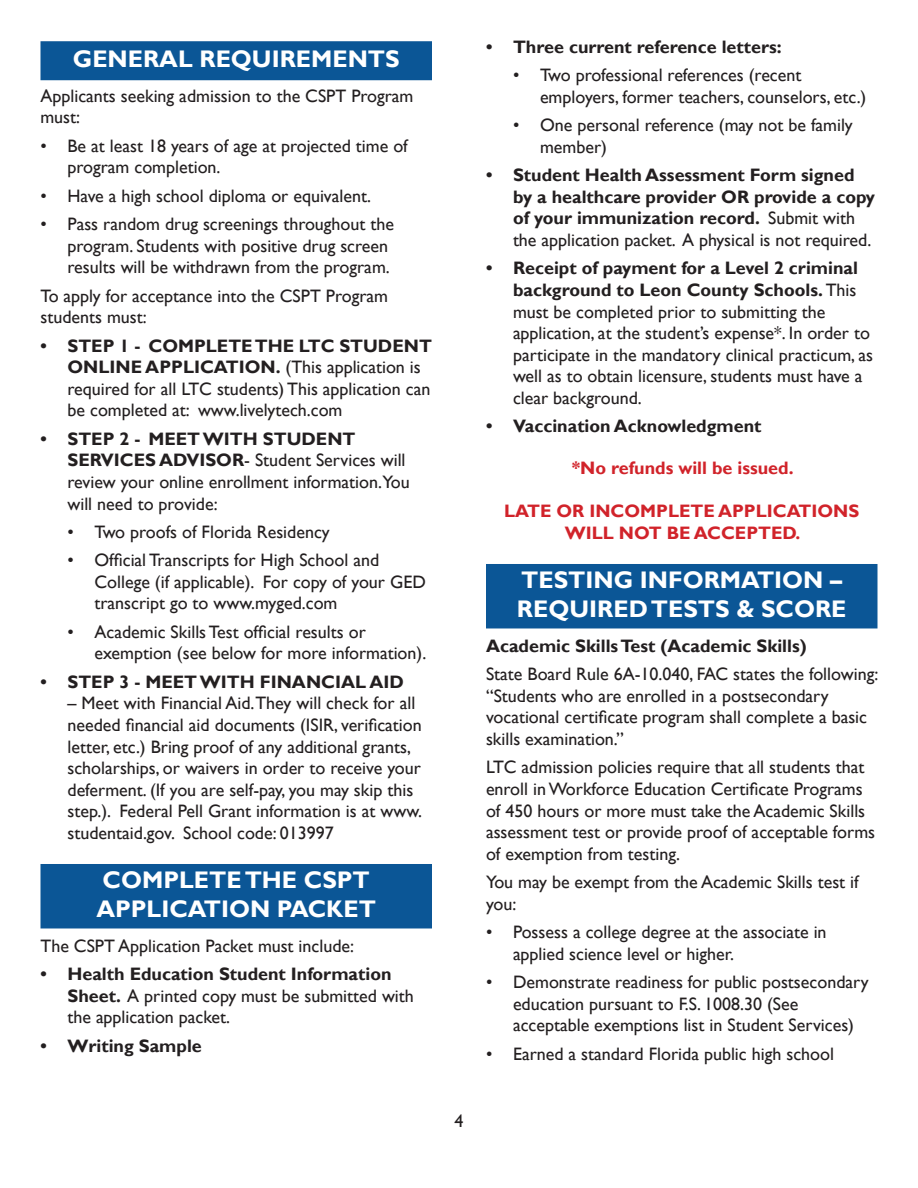
<style>
.page{position:relative;width:918px;height:1188px;background:#fff}
.page>*{position:absolute;margin:0;border:0;box-sizing:border-box;transform-origin:0 0}
.header_2_lines{font:700 24px/28.8px "Gill Sans";color:#fff}
.Paragraph_Style_1{font:18px/21.6px "Gill Sans";color:#231f20}
.Paragraph_Style_1-2{font:700 18px/21.6px "Gill Sans";color:#231f20}
.Paragraph_Style_1-3{font:700 18px/21.6px "Gill Sans";color:#d1232a;text-align:center}
.s1{font-weight:700}
.s2{font-weight:400}
</style>
<div class="page">
<div style="left:40px;top:41px;width:392px;height:39px;background:#0b5696"></div>
<div style="left:40px;top:864px;width:392px;height:64px;background:#0b5696"></div>
<div style="left:486px;top:564px;width:392px;height:64px;background:#0b5696"></div>
<p class="header_2_lines" style="left:73px;top:45px;width:328px">GENERAL REQUIREMENTS</p>
<p class="Paragraph_Style_1" style="left:40px;top:85px;width:374px">Applicants seeking admission to the CSPT Program must:</p>
<p class="Paragraph_Style_1" style="left:68px;top:135px;width:342px;text-indent:-27px">• Be at least 18 years of age at projected time of program completion.</p>
<p class="Paragraph_Style_1" style="left:40px;top:185px;width:332px">• Have a high school diploma or equivalent.</p>
<p class="Paragraph_Style_1" style="left:68px;top:214px;width:328px;text-indent:-27px">• Pass random drug screenings throughout the program. Students with positive drug screen results will be withdrawn from the program.</p>
<p class="Paragraph_Style_1" style="left:40px;top:285px;width:349px">To apply for acceptance into the CSPT Program students must:</p>
<p class="Paragraph_Style_1" style="left:68px;top:335px;width:366px;text-indent:-27px"><span class="s1">• STEP 1 - COMPLETE THE LTC STUDENT ONLINE APPLICATION.</span> (This application is required for all LTC students) This application can be completed at: www.livelytech.com</p>
<p class="Paragraph_Style_1" style="left:68px;top:428px;width:344px;text-indent:-27px"><span class="s1">• STEP 2 - MEET WITH STUDENT SERVICES ADVISOR</span>- Student Services will review your online enrollment information.You will need to provide:</p>
<p class="Paragraph_Style_1" style="left:68px;top:521px;width:264px">• Two proofs of Florida Residency</p>
<p class="Paragraph_Style_1" style="left:94px;top:550px;width:333px;text-indent:-27px">• Official Transcripts for High School and<br>College (if applicable). For copy of your GED transcript go to www.myged.com</p>
<p class="Paragraph_Style_1" style="left:94px;top:621px;width:333px;text-indent:-27px">• Academic Skills Test official results or exemption (see below for more information).</p>
<p class="Paragraph_Style_1-2" style="left:40px;top:671px;width:365px">• STEP 3 - MEET WITH FINANCIAL AID</p>
<p class="Paragraph_Style_1" style="left:68px;top:693px;width:356px">– Meet with Financial Aid.They will check for all needed financial aid documents (ISIR, verification letter, etc.) Bring proof of any additional grants, scholarships, or waivers in order to receive your deferment. (If you are self-pay, you may skip this step.). Federal Pell Grant information is at www. studentaid.gov. School code: 013997</p>
<p class="header_2_lines" style="left:96px;top:866px;width:281px">COMPLETE THE CSPT<br>APPLICATION PACKET</p>
<p class="Paragraph_Style_1" style="left:40px;top:935px;width:315px">The CSPT Application Packet must include:</p>
<p class="Paragraph_Style_1" style="left:68px;top:964px;width:348px;text-indent:-27px"><span class="s1">• Health Education Student Information<br>Sheet.</span> A printed copy must be submitted with the application packet.</p>
<p class="Paragraph_Style_1-2" style="left:40px;top:1035px;width:163px">• Writing Sample</p>
<p class="Paragraph_Style_1" style="left:454px;top:1110px;width:10px">4</p>
<p class="Paragraph_Style_1-2" style="left:486px;top:37px;width:297px">• Three current reference letters:</p>
<p class="Paragraph_Style_1" style="left:540px;top:65px;width:328px;text-indent:-27px">• Two professional references (recent employers, former teachers, counselors, etc.)</p>
<p class="Paragraph_Style_1" style="left:540px;top:115px;width:314px;text-indent:-27px">• One personal reference (may not be family member)</p>
<p class="Paragraph_Style_1-2" style="left:513px;top:165px;width:364px;text-indent:-27px">• Student Health Assessment Form signed by a healthcare provider OR provide a copy of your immunization record. <span class="s2">Submit with the application packet. A physical is not required.</span></p>
<p class="Paragraph_Style_1" style="left:513px;top:258px;width:362px;text-indent:-27px"><span class="s1">• Receipt of payment for a Level 2 criminal background to Leon County Schools.</span> This must be completed prior to submitting the application, at the student’s expense*. In order to participate in the mandatory clinical practicum, as well as to obtain licensure, students must have a clear background.</p>
<p class="Paragraph_Style_1-2" style="left:486px;top:416px;width:277px">• Vaccination Acknowledgment</p>
<p class="Paragraph_Style_1-3" style="left:572px;top:458px;width:223px">*No refunds will be issued.</p>
<p class="Paragraph_Style_1-3" style="left:504px;top:501px;width:357px">LATE OR INCOMPLETE APPLICATIONS<br>WILL NOT BE ACCEPTED.</p>
<p class="header_2_lines" style="left:517px;top:566px;width:331px">TESTING INFORMATION –<br>REQUIRED TESTS &amp; SCORE</p>
<p class="Paragraph_Style_1-2" style="left:486px;top:636px;width:322px">Academic Skills Test (Academic Skills)</p>
<p class="Paragraph_Style_1" style="left:486px;top:664px;width:394px">State Board Rule 6A-10.040, FAC states the following: “Students who are enrolled in a postsecondary vocational certificate program shall complete a basic skills examination.”</p>
<p class="Paragraph_Style_1" style="left:486px;top:757px;width:391px">LTC admission policies require that all students that enroll in Workforce Education Certificate Programs of 450 hours or more must take the Academic Skills assessment test or provide proof of acceptable forms of exemption from testing.</p>
<p class="Paragraph_Style_1" style="left:486px;top:872px;width:374px">You may be exempt from the Academic Skills test if you:</p>
<p class="Paragraph_Style_1" style="left:513px;top:922px;width:315px;text-indent:-27px">• Possess a college degree at the associate in applied science level or higher.</p>
<p class="Paragraph_Style_1" style="left:513px;top:972px;width:357px;text-indent:-27px">• Demonstrate readiness for public postsecondary education pursuant to F.S. 1008.30 (See acceptable exemptions list in Student Services)</p>
<p class="Paragraph_Style_1" style="left:486px;top:1043px;width:350px">• Earned a standard Florida public high school</p>
</div>
